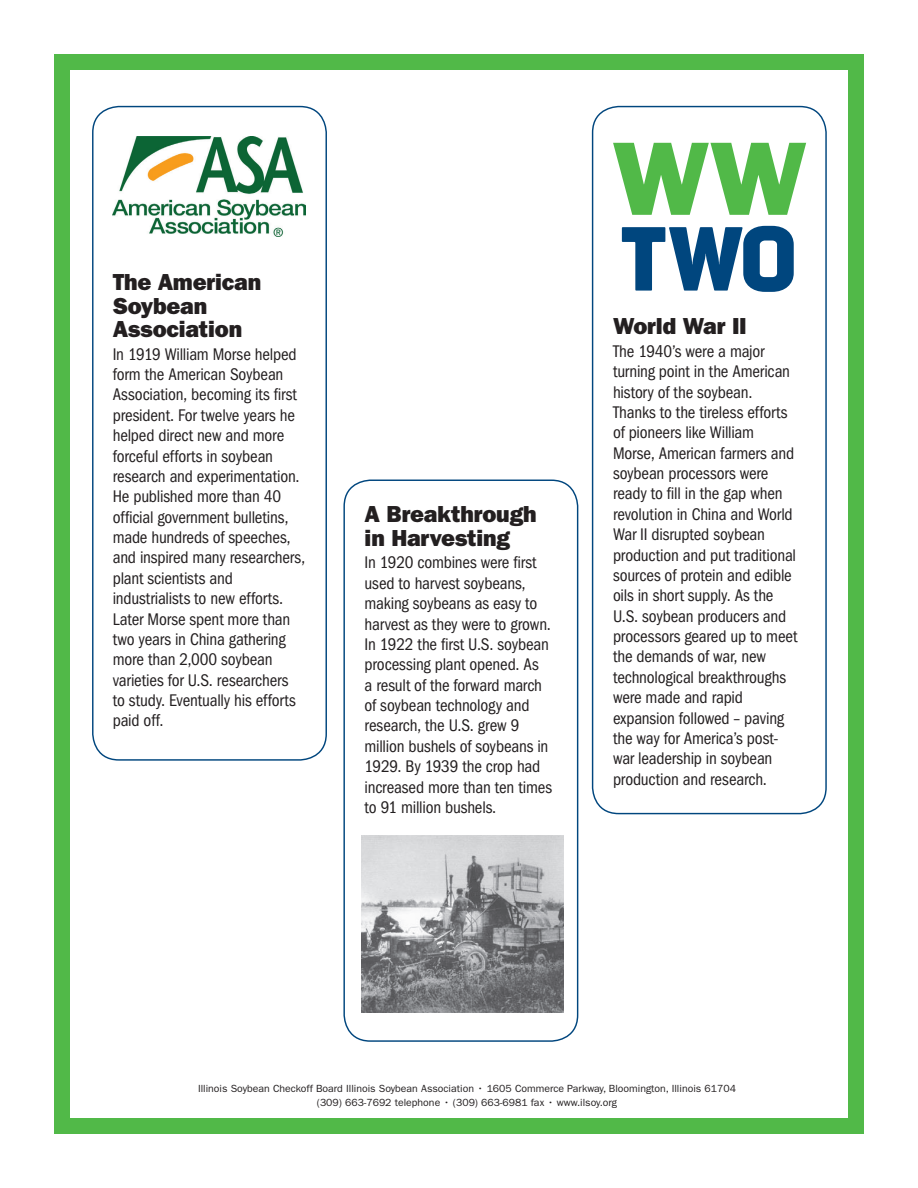
<style>
.page{position:relative;width:918px;height:1188px;background:#fff}
.page>*{position:absolute;margin:0;border:0;box-sizing:border-box;transform-origin:0 0}
.t1{font:800 105px "Franklin Gothic";color:#51b948}
.t2{font:900 100.5px "Conduit ITC Std";color:#00467e}
.t3{font:800 23.25px/23.2px "Franklin Gothic";letter-spacing:-.01em;color:#231f20}
.t4{font:condensed 17.4px/20.4px "Franklin Gothic";letter-spacing:-.01em;color:#231f20}
.t5{font:10.35px/13.5px "ITC Franklin Gothic Std";color:#231f20;text-align:center}
</style>
<div class="page">
<div style="left:592px;top:106px;width:235px;height:708px;border:1px solid #00467e;border-radius:26px"></div>
<div style="left:92px;top:106px;width:235px;height:655px;border:1px solid #00467e;border-radius:26px"></div>
<div style="left:54px;top:54px;width:15px;height:1080px;background:#51b948"></div>
<div style="left:848px;top:54px;width:16px;height:1080px;background:#51b948"></div>
<div style="left:55px;top:1118px;width:809px;height:16px;background:#51b948"></div>
<div style="left:55px;top:54px;width:809px;height:16px;background:#51b948"></div>
<img style="left:113px;top:136px;width:192px;height:101px">
<div style="left:343px;top:480px;width:235px;height:562px;border:1px solid #00467e;border-radius:26px"></div>
<img style="left:362px;top:836px;width:202px;height:176px">
<h3 class="t3" style="left:113px;top:271px;width:150px">The American<br>Soybean<br>Association</h3>
<p class="t4" style="left:113px;top:344px;width:194px">In 1919 William Morse helped form the American Soybean<br>Association, becoming its first president. For twelve years he helped direct new and more forceful efforts in soybean research and experimentation.<br>He published more than 40 official government bulletins, made hundreds of speeches, and inspired many researchers, plant scientists and industrialists to new efforts.<br>Later Morse spent more than two years in China gathering more than 2,000 soybean varieties for U.S. researchers<br>to study. Eventually his efforts paid off.</p>
<h3 class="t3" style="left:365px;top:503px;width:174px">A Breakthrough in Harvesting</h3>
<p class="t4" style="left:365px;top:553px;width:189px">In 1920 combines were first used to harvest soybeans, making soybeans as easy to harvest as they were to grown.<br>In 1922 the first U.S. soybean processing plant opened. As<br>a result of the forward march of soybean technology and research, the U.S. grew 9 million bushels of soybeans in<br>1929. By 1939 the crop had increased more than ten times to 91 million bushels.</p>
<h1 class="t1" style="left:612px;top:117px;width:195px">WW</h1>
<h2 class="t2" style="left:621px;top:204px;width:177px">TWO</h2>
<h3 class="t3" style="left:613px;top:315px;width:135px">World War II</h3>
<p class="t4" style="left:613px;top:341px;width:186px">The 1940’s were a major turning point in the American history of the soybean.<br>Thanks to the tireless efforts of pioneers like William<br>Morse, American farmers and soybean processors were ready to fill in the gap when revolution in China and World<br>War II disrupted soybean production and put traditional sources of protein and edible oils in short supply. As the<br>U.S. soybean producers and processors geared up to meet the demands of war, new technological breakthroughs were made and rapid expansion followed – paving the way for America’s post&shy;war leadership in soybean production and research.</p>
<p class="t5" style="left:198px;top:1082px;width:539px">Illinois Soybean Checkoff Board Illinois Soybean Association • 1605 Commerce Parkway, Bloomington, Illinois 61704 (309) 663-7692 telephone • (309) 663-6981 fax • www.ilsoy.org</p>
</div>
